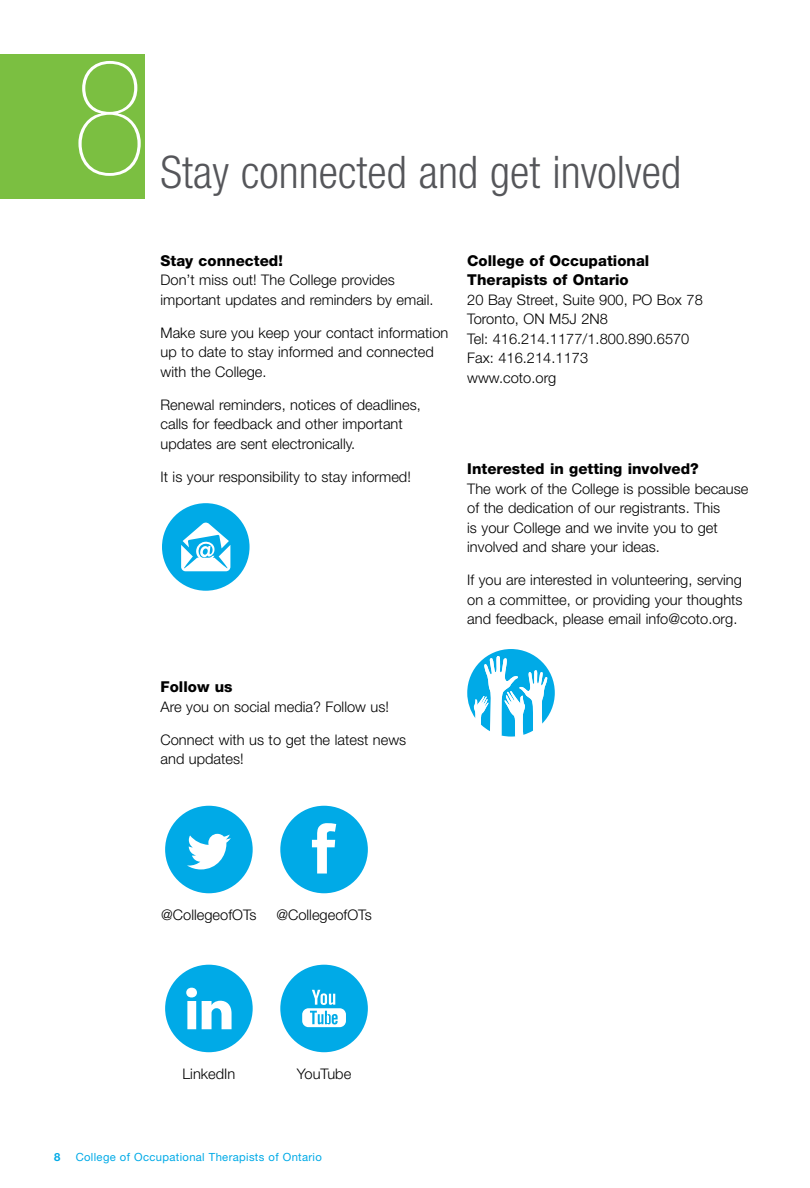
<style>
.page{position:relative;width:810px;height:1188px;background:#fff}
.page>*{position:absolute;margin:0;border:0;box-sizing:border-box;transform-origin:0 0}
.t1{font:200 condensed 159.6px "Helvetica Neue LT Std";color:#fff}
.t2{font:300 condensed 45px "Helvetica Neue LT Std";color:#55565a}
.t3{font:800 15px/19.5px "Helvetica Neue LT Std";color:#000}
.t4{font:300 14.7px/19.5px "Helvetica Neue LT Std";color:#000}
.t5{font:11.25px "Helvetica Neue";letter-spacing:.03em;color:#00aae7}
.t6{font:700 11.25px "Helvetica Neue LT Std";color:#00aae7}
</style>
<div class="page">
<hr style="left:809px;top:0;width:1px;height:1188px;background:#00aae7">
<div style="left:0;top:54px;width:145px;height:145px;background:#7bbf41"></div>
<div style="left:165px;top:965px;width:88px;height:87px;background:#00aae7;border-radius:50%"></div>
<svg style="left:186px;top:988px;width:46px;height:41px"></svg>
<div style="left:280px;top:965px;width:88px;height:87px;background:#00aae7;border-radius:50%"></div>
<svg style="left:302px;top:990px;width:44px;height:37px"></svg>
<div style="left:165px;top:806px;width:88px;height:87px;background:#00aae7;border-radius:50%"></div>
<svg style="left:187px;top:834px;width:44px;height:35px"></svg>
<div style="left:162px;top:503px;width:88px;height:88px;background:#00aae7;border-radius:50%"></div>
<svg style="left:181px;top:523px;width:49px;height:48px"></svg>
<svg style="left:467px;top:649px;width:88px;height:88px"></svg>
<div style="left:280px;top:806px;width:88px;height:87px;background:#00aae7;border-radius:50%"></div>
<svg style="left:312px;top:823px;width:24px;height:51px"></svg>
<h1 class="t1" style="left:71px;top:31px;width:78px">8</h1>
<h2 class="t2" style="left:160px;top:146px;width:522px">Stay connected and get involved</h2>
<p class="t3" style="left:160px;top:251px;width:124px">Stay connected!</p>
<p class="t4" style="left:160px;top:270px;width:275px">Don’t miss out! The College provides important updates and reminders by email.</p>
<p class="t4" style="left:160px;top:322px;width:289px">Make sure you keep your contact information up to date to stay informed and connected with the College.</p>
<p class="t4" style="left:160px;top:394px;width:262px">Renewal reminders, notices of deadlines, calls for feedback and other important updates are sent electronically.</p>
<p class="t4" style="left:160px;top:466px;width:252px">It is your responsibility to stay informed!</p>
<p class="t3" style="left:467px;top:251px;width:184px">College of Occupational<br>Therapists of Ontario</p>
<p class="t4" style="left:467px;top:289px;width:237px">20 Bay Street, Suite 900, PO Box 78<br>Toronto, ON M5J 2N8<br>Tel: 416.214.1177/1.800.890.6570<br>Fax: 416.214.1173<br>www.coto.org</p>
<p class="t3" style="left:467px;top:459px;width:233px">Interested in getting involved?</p>
<p class="t4" style="left:467px;top:478px;width:283px">The work of the College is possible because of the dedication of our registrants. This<br>is your College and we invite you to get involved and share your ideas.</p>
<p class="t4" style="left:467px;top:570px;width:277px;text-align:justify">If you are interested in volunteering, serving on a committee, or providing your thoughts and feedback, please email info@coto.org.</p>
<p class="t3" style="left:160px;top:677px;width:74px">Follow us</p>
<p class="t4" style="left:160px;top:697px;width:230px">Are you on social media? Follow us!</p>
<p class="t4" style="left:160px;top:730px;width:247px">Connect with us to get the latest news and updates!</p>
<p class="t4" style="left:161px;top:905px;width:97px">@CollegeofOTs</p>
<p class="t4" style="left:276px;top:905px;width:97px">@CollegeofOTs</p>
<p class="t4" style="left:182px;top:1064px;width:55px">LinkedIn</p>
<p class="t4" style="left:297px;top:1064px;width:56px">YouTube</p>
<p class="t6" style="left:54px;top:1150px;width:8px">8</p>
<p class="t5" style="left:76px;top:1150px;width:248px">College of Occupational Therapists of Ontario</p>
</div>
